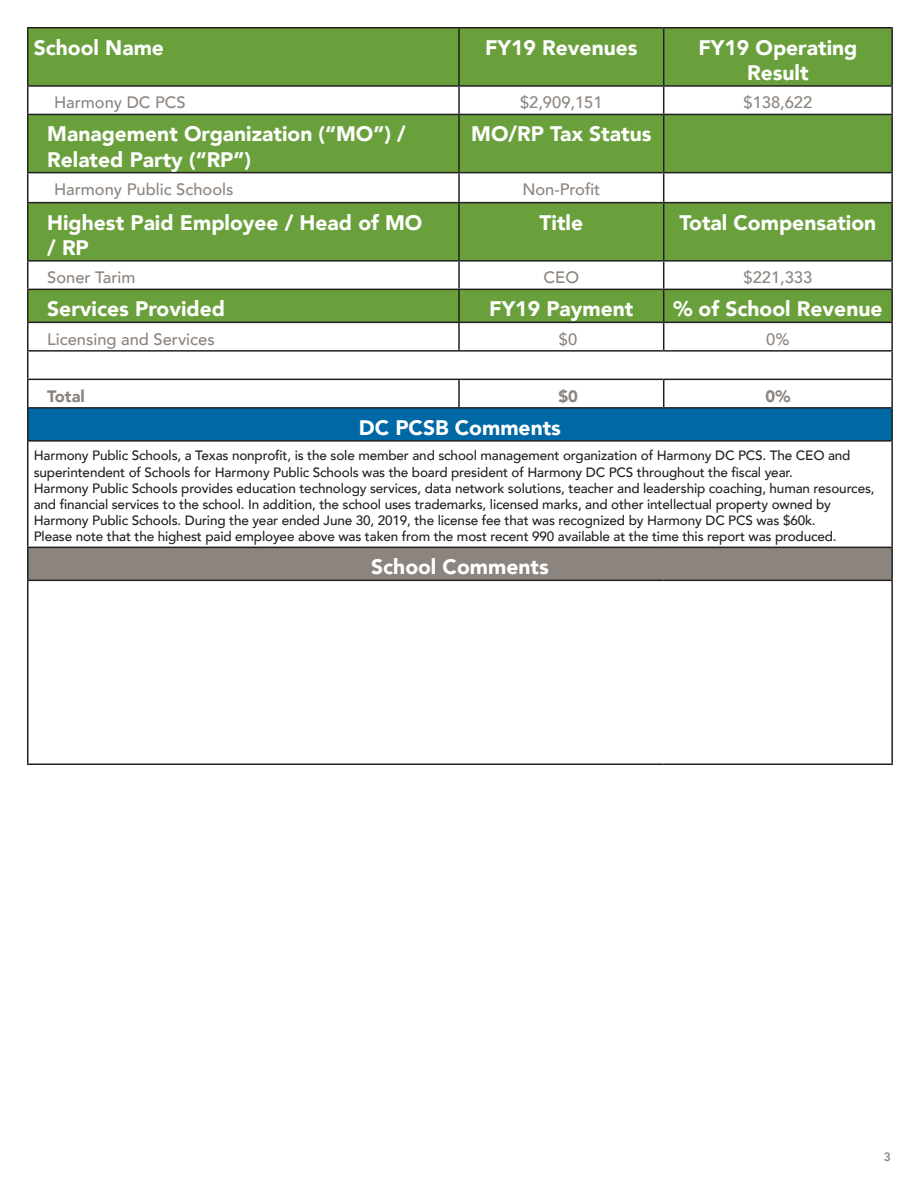
<style>
.page{position:relative;width:918px;height:1188px;background:#fff}
.page>*{position:absolute;margin:0;border:0;box-sizing:border-box;transform-origin:0 0}
.t1{font:900 21px/25.2px "Avenir";color:#fff}
.t2{font:500 16.5px "Avenir";color:#8c847e}
.t3{font:900 16.5px "Avenir";color:#8c847e}
.t4{font:500 13.5px/16.2px "Avenir";letter-spacing:-.01em;color:#231f20}
.t5{font:800 12px "Avenir";color:#8c847e}
</style>
<div class="page">
<svg style="left:28px;top:28px;width:863px;height:294px;fill:#6aa03c"></svg>
<div style="left:28px;top:408px;width:864px;height:33px;background:#0068a5"></div>
<div style="left:28px;top:547px;width:864px;height:33px;background:#8c847e"></div>
<hr style="left:27px;top:27px;width:432px;height:1px;background:#231f20">
<hr style="left:27px;top:28px;width:1px;height:57px;background:#231f20">
<hr style="left:459px;top:27px;width:205px;height:1px;background:#231f20">
<hr style="left:458px;top:28px;width:2px;height:57px;background:#231f20">
<hr style="left:664px;top:27px;width:229px;height:1px;background:#231f20">
<hr style="left:663px;top:28px;width:1px;height:57px;background:#231f20">
<hr style="left:891px;top:28px;width:2px;height:57px;background:#231f20">
<hr style="left:27px;top:85px;width:432px;height:2px;background:#231f20">
<svg style="left:27px;top:87px;width:1px;height:27px"></svg>
<hr style="left:459px;top:85px;width:205px;height:2px;background:#231f20">
<hr style="left:458px;top:87px;width:2px;height:27px;background:#231f20">
<hr style="left:664px;top:85px;width:229px;height:2px;background:#231f20">
<svg style="left:663px;top:87px;width:1px;height:27px"></svg>
<hr style="left:891px;top:87px;width:2px;height:27px;background:#231f20">
<hr style="left:27px;top:114px;width:432px;height:1px;background:#231f20">
<hr style="left:27px;top:115px;width:1px;height:57px;background:#231f20">
<hr style="left:459px;top:114px;width:205px;height:1px;background:#231f20">
<hr style="left:458px;top:115px;width:2px;height:57px;background:#231f20">
<hr style="left:664px;top:114px;width:229px;height:1px;background:#231f20">
<hr style="left:663px;top:115px;width:1px;height:57px;background:#231f20">
<hr style="left:891px;top:115px;width:2px;height:57px;background:#231f20">
<hr style="left:27px;top:172px;width:432px;height:1px;background:#231f20">
<svg style="left:27px;top:173px;width:1px;height:29px"></svg>
<hr style="left:459px;top:172px;width:205px;height:1px;background:#231f20">
<hr style="left:458px;top:173px;width:2px;height:29px;background:#231f20">
<hr style="left:664px;top:172px;width:229px;height:1px;background:#231f20">
<svg style="left:663px;top:173px;width:1px;height:29px"></svg>
<hr style="left:891px;top:173px;width:2px;height:29px;background:#231f20">
<hr style="left:27px;top:202px;width:432px;height:1px;background:#231f20">
<hr style="left:27px;top:203px;width:1px;height:57px;background:#231f20">
<hr style="left:459px;top:202px;width:205px;height:1px;background:#231f20">
<hr style="left:458px;top:203px;width:2px;height:57px;background:#231f20">
<hr style="left:664px;top:202px;width:229px;height:1px;background:#231f20">
<hr style="left:663px;top:203px;width:1px;height:57px;background:#231f20">
<hr style="left:891px;top:203px;width:2px;height:57px;background:#231f20">
<hr style="left:27px;top:260px;width:432px;height:2px;background:#231f20">
<svg style="left:27px;top:262px;width:1px;height:27px"></svg>
<hr style="left:459px;top:260px;width:205px;height:2px;background:#231f20">
<hr style="left:458px;top:262px;width:2px;height:27px;background:#231f20">
<hr style="left:664px;top:260px;width:229px;height:2px;background:#231f20">
<svg style="left:663px;top:262px;width:1px;height:27px"></svg>
<hr style="left:891px;top:262px;width:2px;height:27px;background:#231f20">
<hr style="left:27px;top:289px;width:432px;height:1px;background:#231f20">
<hr style="left:27px;top:290px;width:1px;height:32px;background:#231f20">
<hr style="left:459px;top:289px;width:205px;height:1px;background:#231f20">
<hr style="left:458px;top:290px;width:2px;height:32px;background:#231f20">
<hr style="left:664px;top:289px;width:229px;height:1px;background:#231f20">
<hr style="left:663px;top:290px;width:1px;height:32px;background:#231f20">
<hr style="left:891px;top:290px;width:2px;height:32px;background:#231f20">
<hr style="left:27px;top:322px;width:432px;height:1px;background:#231f20">
<hr style="left:459px;top:322px;width:205px;height:1px;background:#231f20">
<hr style="left:458px;top:323px;width:2px;height:27px;background:#231f20">
<hr style="left:664px;top:322px;width:229px;height:1px;background:#231f20">
<svg style="left:663px;top:323px;width:1px;height:27px"></svg>
<hr style="left:891px;top:323px;width:2px;height:27px;background:#231f20">
<hr style="left:27px;top:350px;width:432px;height:2px;background:#231f20">
<hr style="left:459px;top:350px;width:205px;height:2px;background:#231f20">
<hr style="left:664px;top:350px;width:229px;height:2px;background:#231f20">
<hr style="left:891px;top:352px;width:2px;height:27px;background:#231f20">
<hr style="left:27px;top:379px;width:432px;height:1px;background:#231f20">
<svg style="left:27px;top:323px;width:1px;height:84px"></svg>
<hr style="left:459px;top:379px;width:205px;height:1px;background:#231f20">
<hr style="left:458px;top:380px;width:2px;height:27px;background:#231f20">
<hr style="left:664px;top:379px;width:229px;height:1px;background:#231f20">
<svg style="left:663px;top:380px;width:1px;height:27px"></svg>
<hr style="left:891px;top:380px;width:2px;height:27px;background:#231f20">
<hr style="left:27px;top:407px;width:432px;height:2px;background:#231f20">
<hr style="left:27px;top:409px;width:1px;height:31px;background:#231f20">
<hr style="left:459px;top:407px;width:205px;height:2px;background:#231f20">
<hr style="left:664px;top:407px;width:229px;height:2px;background:#231f20">
<hr style="left:891px;top:409px;width:2px;height:31px;background:#231f20">
<hr style="left:27px;top:440px;width:432px;height:2px;background:#231f20">
<hr style="left:27px;top:442px;width:1px;height:105px;background:#231f20">
<hr style="left:459px;top:440px;width:205px;height:2px;background:#231f20">
<hr style="left:664px;top:440px;width:229px;height:2px;background:#231f20">
<hr style="left:891px;top:442px;width:2px;height:105px;background:#231f20">
<hr style="left:27px;top:547px;width:432px;height:1px;background:#231f20">
<hr style="left:27px;top:548px;width:1px;height:32px;background:#231f20">
<hr style="left:459px;top:547px;width:205px;height:1px;background:#231f20">
<hr style="left:664px;top:547px;width:229px;height:1px;background:#231f20">
<hr style="left:891px;top:548px;width:2px;height:32px;background:#231f20">
<hr style="left:27px;top:580px;width:432px;height:1px;background:#231f20">
<hr style="left:27px;top:581px;width:1px;height:183px;background:#231f20">
<hr style="left:459px;top:580px;width:205px;height:1px;background:#231f20">
<hr style="left:664px;top:580px;width:229px;height:1px;background:#231f20">
<hr style="left:891px;top:581px;width:2px;height:183px;background:#231f20">
<hr style="left:27px;top:764px;width:432px;height:1px;background:#231f20">
<hr style="left:459px;top:764px;width:205px;height:1px;background:#231f20">
<hr style="left:664px;top:764px;width:229px;height:1px;background:#231f20">
<h1 class="t1" style="left:34px;top:34px;width:132px">School Name</h1>
<h1 class="t1" style="left:485px;top:34px;width:154px">FY19 Revenues</h1>
<h1 class="t1" style="left:698px;top:34px;width:161px;text-align:center">FY19 Operating<br>Result</h1>
<p class="t2" style="left:54px;top:88px;width:133px">Harmony DC PCS</p>
<p class="t2" style="left:520px;top:88px;width:84px">$2,909,151</p>
<p class="t2" style="left:744px;top:88px;width:70px">$138,622</p>
<h1 class="t1" style="left:47px;top:121px;width:360px">Management Organization (“MO”) /<br>Related Party (“RP”)</h1>
<h1 class="t1" style="left:471px;top:121px;width:182px">MO/RP Tax Status</h1>
<p class="t2" style="left:54px;top:175px;width:181px">Harmony Public Schools</p>
<p class="t2" style="left:522px;top:175px;width:79px">Non-Profit</p>
<h1 class="t1" style="left:47px;top:209px;width:377px">Highest Paid Employee / Head of MO / RP</h1>
<h1 class="t1" style="left:540px;top:209px;width:45px">Title</h1>
<h1 class="t1" style="left:680px;top:209px;width:198px">Total Compensation</h1>
<p class="t2" style="left:47px;top:263px;width:90px">Soner Tarim</p>
<p class="t2" style="left:544px;top:263px;width:37px">CEO</p>
<p class="t2" style="left:744px;top:263px;width:70px">$221,333</p>
<h1 class="t1" style="left:47px;top:296px;width:179px">Services Provided</h1>
<h1 class="t1" style="left:489px;top:296px;width:146px">FY19 Payment</h1>
<h1 class="t1" style="left:673px;top:296px;width:211px">% of School Revenue</h1>
<p class="t2" style="left:47px;top:325px;width:169px">Licensing and Services</p>
<p class="t2" style="left:559px;top:325px;width:20px">$0</p>
<p class="t2" style="left:766px;top:325px;width:25px">0%</p>
<p class="t3" style="left:47px;top:382px;width:39px">Total</p>
<p class="t3" style="left:558px;top:382px;width:21px">$0</p>
<p class="t3" style="left:766px;top:382px;width:26px">0%</p>
<h1 class="t1" style="left:359px;top:414px;width:204px">DC PCSB Comments</h1>
<p class="t4" style="left:34px;top:447px;width:842px">Harmony Public Schools, a Texas nonprofit, is the sole member and school management organization of Harmony DC PCS. The CEO and superintendent of Schools for Harmony Public Schools was the board president of Harmony DC PCS throughout the fiscal year.<br>Harmony Public Schools provides education technology services, data network solutions, teacher and leadership coaching, human resources, and financial services to the school. In addition, the school uses trademarks, licensed marks, and other intellectual property owned by Harmony Public Schools. During the year ended June 30, 2019, the license fee that was recognized by Harmony DC PCS was $60k.<br>Please note that the highest paid employee above was taken from the most recent 990 available at the time this report was produced.</p>
<h1 class="t1" style="left:371px;top:554px;width:179px">School Comments</h1>
<p class="t5" style="left:884px;top:1147px;width:9px">3</p>
</div>
